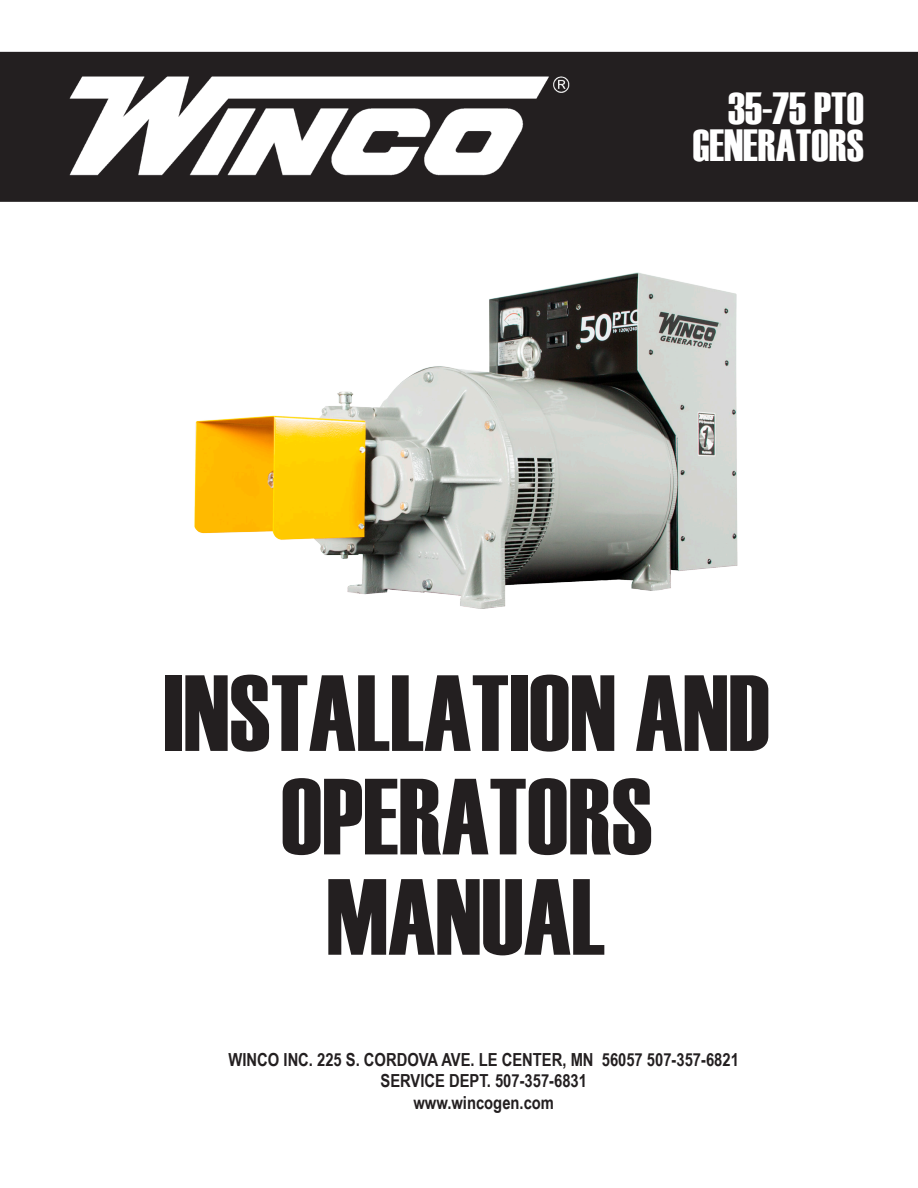
<style>
.page{position:relative;width:918px;height:1188px;background:#fff}
.page>*{position:absolute;margin:0;border:0;box-sizing:border-box;transform-origin:0 0}
.t1{font:108px/103.5px "Haettenschweiler";color:#231f20;text-align:center}
.t2{font:45px/37.5px "Haettenschweiler";color:#fff;text-align:right}
.t3{font:700 18px "Arial Narrow";color:#231f20}
</style>
<div class="page">
<div style="left:0;top:52px;width:918px;height:150px;background:#231f20"></div>
<img style="left:69px;top:76px;width:501px;height:100px">
<img style="left:175px;top:156px;width:581px;height:453px">
<p class="t2" style="left:693px;top:89px;width:173px">35-75 PTO<br>GENERATORS</p>
<p class="t1" style="left:164px;top:662px;width:608px">INSTALLATION AND<br>OPERATORS</p>
<p class="t1" style="left:326px;top:865px;width:280px">MANUAL</p>
<p class="t3" style="left:229px;top:1046px;width:512px">WINCO INC. 225 S. CORDOVA AVE. LE CENTER, MN 56057 507-357-6821</p>
<p class="t3" style="left:381px;top:1067px;width:208px">SERVICE DEPT. 507-357-6831</p>
<p class="t3" style="left:413px;top:1089px;width:142px">www.wincogen.com</p>
</div>
